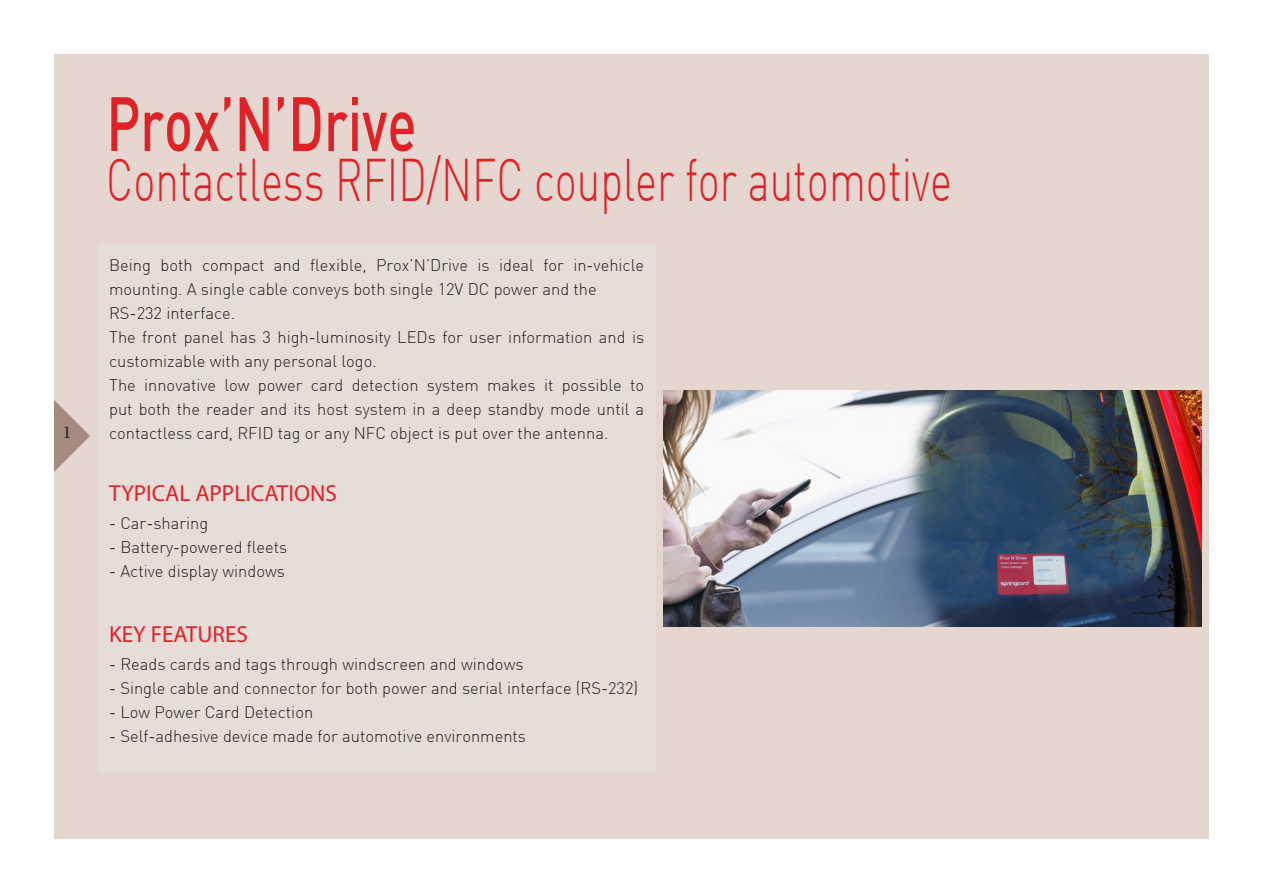
<style>
.page{position:relative;width:1263px;height:893px;background:#fff}
.page>*{position:absolute;margin:0;border:0;box-sizing:border-box;transform-origin:0 0}
.t1{font:500 75.6px "DIN";color:#e02226;scale:.71 1}
.t2{font:300 58.8px "DIN";color:#e02226;scale:.71 1}
.Titre_1{font:23.25px "Myriad Pro";color:#e02226}
.t3{font:18px "Minion Pro";color:#231f20}
.Paragraphe{font:300 16.5px/24px "DIN";color:#231f20}
</style>
<div class="page">
<div style="left:54px;top:54px;width:1155px;height:785px;background:#e5d6d0"></div>
<div style="left:98px;top:244px;width:557px;height:528px;background:#e6dcd8"></div>
<img style="left:663px;top:390px;width:538px;height:236px">
<svg style="left:54px;top:400px;width:36px;height:72px"></svg>
<p class="t3" style="left:63px;top:420px;width:10px">1</p>
<p class="t1" style="left:106px;top:75px;width:438px">Prox’N’Drive</p>
<p class="t2" style="left:106px;top:144px;width:1192px">Contactless RFID/NFC coupler for automotive</p>
<p class="Paragraphe" style="left:109px;top:253px;width:536px">Being both compact and flexible, Prox’N’Drive is ideal for in-vehicle mounting. A single cable conveys both single 12V DC power and the</p>
<p class="Paragraphe" style="left:109px;top:301px;width:127px">RS-232 interface.</p>
<p class="Paragraphe" style="left:109px;top:325px;width:537px">The front panel has 3 high-luminosity LEDs for user information and is customizable with any personal logo.</p>
<p class="Paragraphe" style="left:109px;top:373px;width:537px;text-align:justify">The innovative low power card detection system makes it possible to put both the reader and its host system in a deep standby mode until a contactless card, RFID tag or any NFC object is put over the antenna.</p>
<p class="Titre_1" style="left:109px;top:479px;width:229px">TYPICAL APPLICATIONS</p>
<p class="Paragraphe" style="left:109px;top:511px;width:101px">- Car-sharing</p>
<p class="Paragraphe" style="left:109px;top:535px;width:180px">- Battery-powered fleets</p>
<p class="Paragraphe" style="left:109px;top:559px;width:177px">- Active display windows</p>
<p class="Titre_1" style="left:109px;top:620px;width:140px">KEY FEATURES</p>
<p class="Paragraphe" style="left:109px;top:652px;width:416px">- Reads cards and tags through windscreen and windows</p>
<p class="Paragraphe" style="left:109px;top:676px;width:531px">- Single cable and connector for both power and serial interface (RS-232)</p>
<p class="Paragraphe" style="left:109px;top:700px;width:206px">- Low Power Card Detection</p>
<p class="Paragraphe" style="left:109px;top:724px;width:418px">- Self-adhesive device made for automotive environments</p>
</div>
